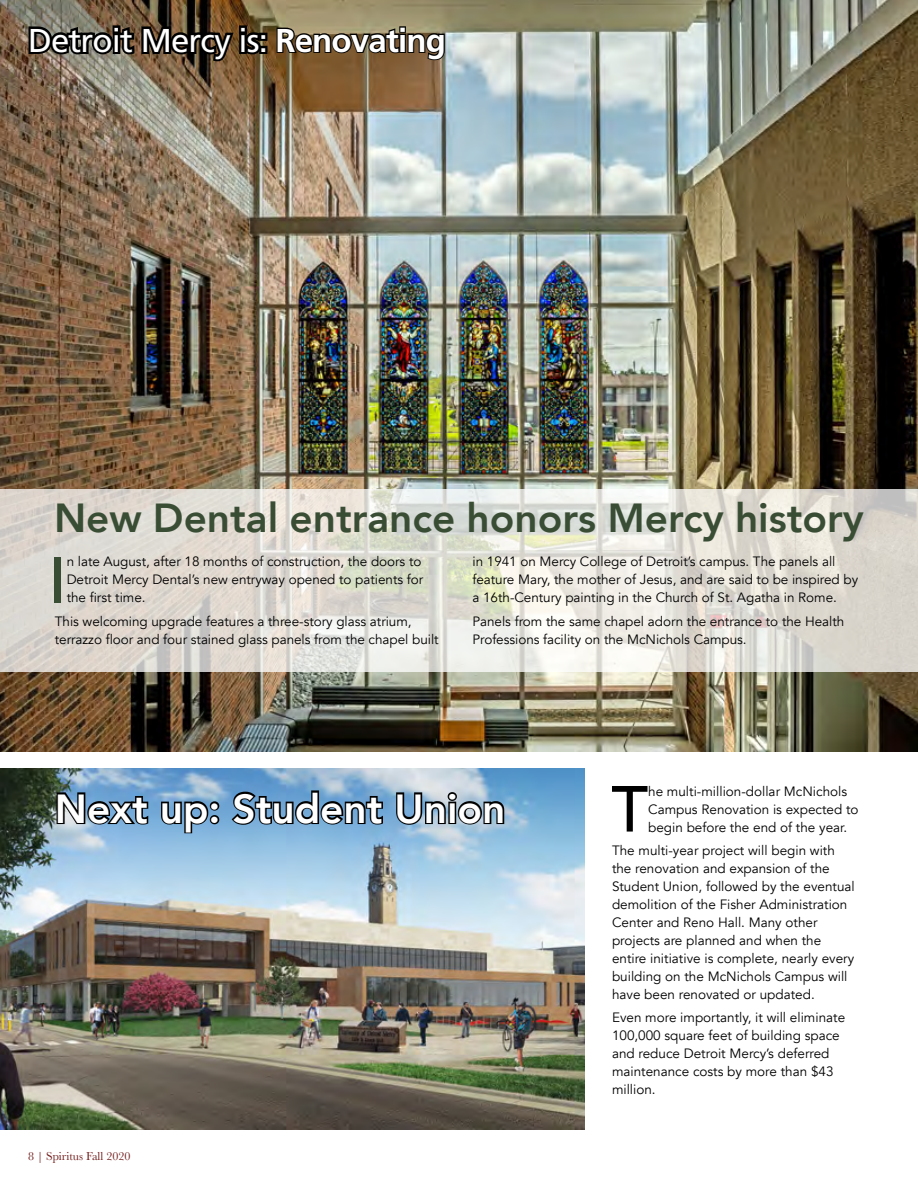
<style>
.page{position:relative;width:918px;height:1188px;background:#fff}
.page>*{position:absolute;margin:0;border:0;box-sizing:border-box;transform-origin:0 0}
.Spiritus_NEW_Copy_Bo{font:500 64.35px "Avenir";color:#394d34}
.Spiritus_NEW_Copy_Bo-2{font:500 64.35px "Avenir";color:#000}
.t1{font:800 40.5px "Avenir";color:#394d34}
.t2{font:800 40.5px "Avenir";color:#fff}
.Spiritus_NEW_Copy_Bo-3{font:33px "Frutiger LT Std";letter-spacing:-.025em;color:#fff}
.Spiritus_NEW_Copy_Bo-4{font:13.5px/18px "Avenir";color:#000}
.t3{font:12px "Baskerville";color:#701a1a}
.s1{font-weight:700}
</style>
<div class="page">
<hr style="left:917px;top:0;width:1px;height:1188px;background:#f7d2a0">
<img style="left:0;top:0;width:918px;height:752px">
<img style="left:26px;top:7px;width:237px;height:70px">
<div style="left:259px;top:33px;width:8px;height:8px;border:4px solid #000"></div>
<div style="left:259px;top:46px;width:8px;height:8px;border:4px solid #000"></div>
<svg style="left:275px;top:26px;width:171px;height:35px;background:#594930"></svg>
<img style="left:0;top:769px;width:585px;height:361px">
<svg style="left:0;top:489px;width:918px;height:183px;background:#e1ded6"></svg>
<svg style="left:55px;top:791px;width:95px;height:36px;background:#4c657a"></svg>
<svg style="left:160px;top:799px;width:62px;height:36px;background:#4c6c88"></svg>
<svg style="left:230px;top:789px;width:154px;height:38px;background:#446480"></svg>
<svg style="left:395px;top:790px;width:111px;height:37px;background:#647888"></svg>
<p class="Spiritus_NEW_Copy_Bo-3" style="left:28px;top:21px;width:419px">Detroit Mercy is: <span class="s1">Renovating</span></p>
<p class="t1" style="left:54px;top:486px;width:812px">New Dental entrance honors Mercy history</p>
<p class="Spiritus_NEW_Copy_Bo-4" style="left:472px;top:553px;width:387px">in 1941 on Mercy College of Detroit’s campus. The panels all feature Mary, the mother of Jesus, and are said to be inspired by a 16th-Century painting in the Church of St. Agatha in Rome.</p>
<p class="Spiritus_NEW_Copy_Bo-4" style="left:472px;top:612px;width:373px">Panels from the same chapel adorn the entrance to the Health<br>Professions facility on the McNichols Campus.</p>
<p class="Spiritus_NEW_Copy_Bo" style="left:49px;top:524px;width:19px">I</p>
<p class="Spiritus_NEW_Copy_Bo-4" style="left:67px;top:553px;width:358px">n late August, after 18 months of construction, the doors to<br>Detroit Mercy Dental’s new entryway opened to patients for the first time.</p>
<p class="Spiritus_NEW_Copy_Bo-4" style="left:55px;top:612px;width:385px">This welcoming upgrade features a three-story glass atrium, terrazzo floor and four stained glass panels from the chapel built</p>
<p class="t2" style="left:55px;top:777px;width:452px">Next up: Student Union</p>
<p class="Spiritus_NEW_Copy_Bo-2" style="left:611px;top:753px;width:38px">T</p>
<p class="Spiritus_NEW_Copy_Bo-4" style="left:648px;top:782px;width:212px">he multi-million-dollar McNichols<br>Campus Renovation is expected to begin before the end of the year.</p>
<p class="Spiritus_NEW_Copy_Bo-4" style="left:612px;top:842px;width:244px">The multi-year project will begin with the renovation and expansion of the Student Union, followed by the eventual demolition of the Fisher Administration Center and Reno Hall. Many other projects are planned and when the entire initiative is complete, nearly every building on the McNichols Campus will have been renovated or updated.</p>
<p class="Spiritus_NEW_Copy_Bo-4" style="left:612px;top:1009px;width:235px">Even more importantly, it will eliminate<br>100,000 square feet of building space and reduce Detroit Mercy’s deferred maintenance costs by more than $43 million.</p>
<p class="t3" style="left:28px;top:1149px;width:104px">8 | Spiritus Fall 2020</p>
</div>
